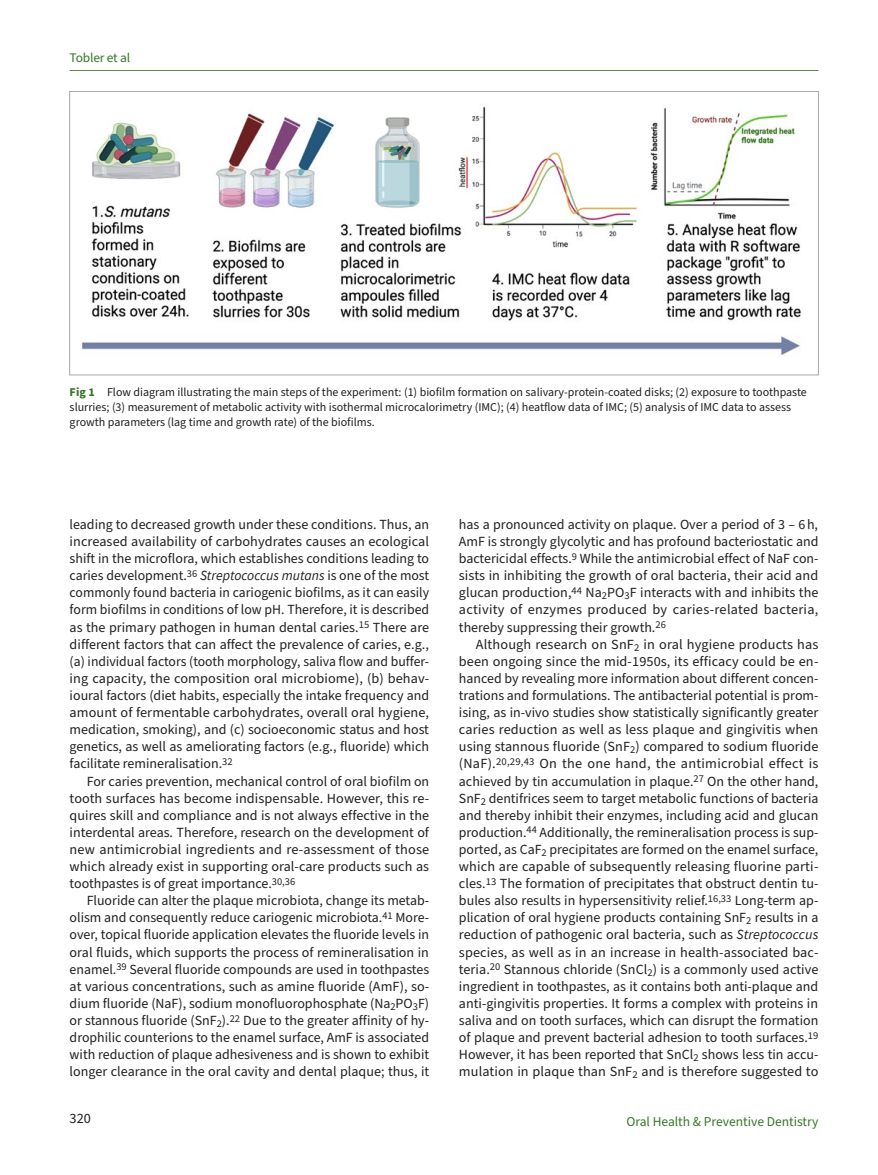
<style>
.page{position:relative;width:878px;height:1175px;background:#fff}
.page>*{position:absolute;margin:0;border:0;box-sizing:border-box;transform-origin:0 0}
.t1{font:14.25px "Source Sans Pro";color:#231f20}
.t2{font:13.95px/17.1px "Source Sans Pro";color:#231f20;text-align:justify}
.t3{font:13.5px "Source Sans Pro";color:#357728}
.t4{font:13.05px "Source Sans Pro";letter-spacing:-.015em;color:#357728}
.t5{font:12px/15px "Source Sans Pro";color:#231f20}
.s1{font-weight:700;color:#357728}
.s2{font-style:italic}
</style>
<div class="page">
<hr style="left:70px;top:70px;width:748px;height:1px;background:#598b45">
<img style="left:81px;top:106px;width:720px;height:249px">
<p class="t4" style="left:70px;top:49px;width:62px">Tobler et al</p>
<p class="t5" style="left:70px;top:384px;width:738px"><span class="s1">Fig 1</span> Flow diagram illustrating the main steps of the experiment: (1) biofilm formation on salivary-protein-coated disks; (2) exposure to toothpaste slurries; (3) measurement of metabolic activity with isothermal microcalorimetry (IMC); (4) heatflow data of IMC; (5) analysis of IMC data to assess growth parameters (lag time and growth rate) of the biofilms.</p>
<p class="t2" style="left:70px;top:516px;width:361px">leading to decreased growth under these conditions. Thus, an increased availability of carbohydrates causes an ecological shift in the microflora, which establishes conditions leading to caries development.<sup>36</sup> <span class="s2">Streptococcus mutans</span> is one of the most commonly found bacteria in cariogenic biofilms, as it can easily form biofilms in conditions of low pH. Therefore, it is described as the primary pathogen in human dental caries.<sup>15</sup> There are different factors that can affect the prevalence of caries, e.g., (a) individual factors (tooth morphology, saliva flow and buffer&shy;ing capacity, the composition oral microbiome), (b) behav&shy;ioural factors (diet habits, especially the intake frequency and amount of fermentable carbohydrates, overall oral hygiene, medication, smoking), and (c) socioeconomic status and host genetics, as well as ameliorating factors (e.g., fluoride) which facilitate remineralisation.<sup>32</sup></p>
<p class="t2" style="left:70px;top:772px;width:361px;text-indent:17px">For caries prevention, mechanical control of oral biofilm on tooth surfaces has become indispensable. However, this re&shy;quires skill and compliance and is not always effective in the interdental areas. Therefore, research on the development of new antimicrobial ingredients and re-assessment of those which already exist in supporting oral-care products such as toothpastes is of great importance.<sup>30,36</sup></p>
<p class="t2" style="left:70px;top:892px;width:361px;text-indent:17px">Fluoride can alter the plaque microbiota, change its metab&shy;olism and consequently reduce cariogenic microbiota.<sup>41</sup> More&shy;over, topical fluoride application elevates the fluoride levels in oral fluids, which supports the process of remineralisation in enamel.<sup>39</sup> Several fluoride compounds are used in toothpastes at various concentrations, such as amine fluoride (AmF), so&shy;dium fluoride (NaF), sodium monofluorophosphate (Na<sub>2</sub>PO<sub>3</sub>F) or stannous fluoride (SnF<sub>2</sub>).<sup>22</sup> Due to the greater affinity of hy&shy;drophilic counterions to the enamel surface, AmF is associated with reduction of plaque adhesiveness and is shown to exhibit longer clearance in the oral cavity and dental plaque; thus, it</p>
<p class="t2" style="left:459px;top:516px;width:361px">has a pronounced activity on plaque. Over a period of 3 – 6 h, AmF is strongly glycolytic and has profound bacteriostatic and bactericidal effects.<sup>9</sup> While the antimicrobial effect of NaF con&shy;sists in inhibiting the growth of oral bacteria, their acid and glucan production,<sup>44</sup> Na<sub>2</sub>PO<sub>3</sub>F interacts with and inhibits the activity of enzymes produced by caries-related bacteria, thereby suppressing their growth.<sup>26</sup></p>
<p class="t2" style="left:459px;top:636px;width:361px;text-indent:17px">Although research on SnF<sub>2</sub> in oral hygiene products has been ongoing since the mid-1950s, its efficacy could be en&shy;hanced by revealing more information about different concen&shy;trations and formulations. The antibacterial potential is prom&shy;ising, as in-vivo studies show statistically significantly greater caries reduction as well as less plaque and gingivitis when using stannous fluoride (SnF<sub>2</sub>) compared to sodium fluoride (NaF).<sup>20,29,43</sup> On the one hand, the antimicrobial effect is achieved by tin accumulation in plaque.<sup>27</sup> On the other hand, SnF<sub>2</sub> dentifrices seem to target metabolic functions of bacteria and thereby inhibit their enzymes, including acid and glucan production.<sup>44</sup> Additionally, the remineralisation process is sup&shy;ported, as CaF<sub>2</sub> precipitates are formed on the enamel surface, which are capable of subsequently releasing fluorine parti&shy;cles.<sup>13</sup> The formation of precipitates that obstruct dentin tu&shy;bules also results in hypersensitivity relief.<sup>16,33</sup> Long-term ap&shy;plication of oral hygiene products containing SnF<sub>2</sub> results in a reduction of pathogenic oral bacteria, such as <span class="s2">Streptococcus </span>species, as well as in an increase in health-associated bac&shy;teria.<sup>20</sup> Stannous chloride (SnCl<sub>2</sub>) is a commonly used active ingredient in toothpastes, as it contains both anti-plaque and anti-gingivitis properties. It forms a complex with proteins in saliva and on tooth surfaces, which can disrupt the formation of plaque and prevent bacterial adhesion to tooth surfaces.<sup>19<br></sup>However, it has been reported that SnCl<sub>2</sub> shows less tin accu&shy;mulation in plaque than SnF<sub>2</sub> and is therefore suggested to</p>
<p class="t1" style="left:70px;top:1108px;width:23px">320</p>
<p class="t3" style="left:626px;top:1112px;width:193px">Oral Health &amp; Preventive Dentistry</p>
</div>
